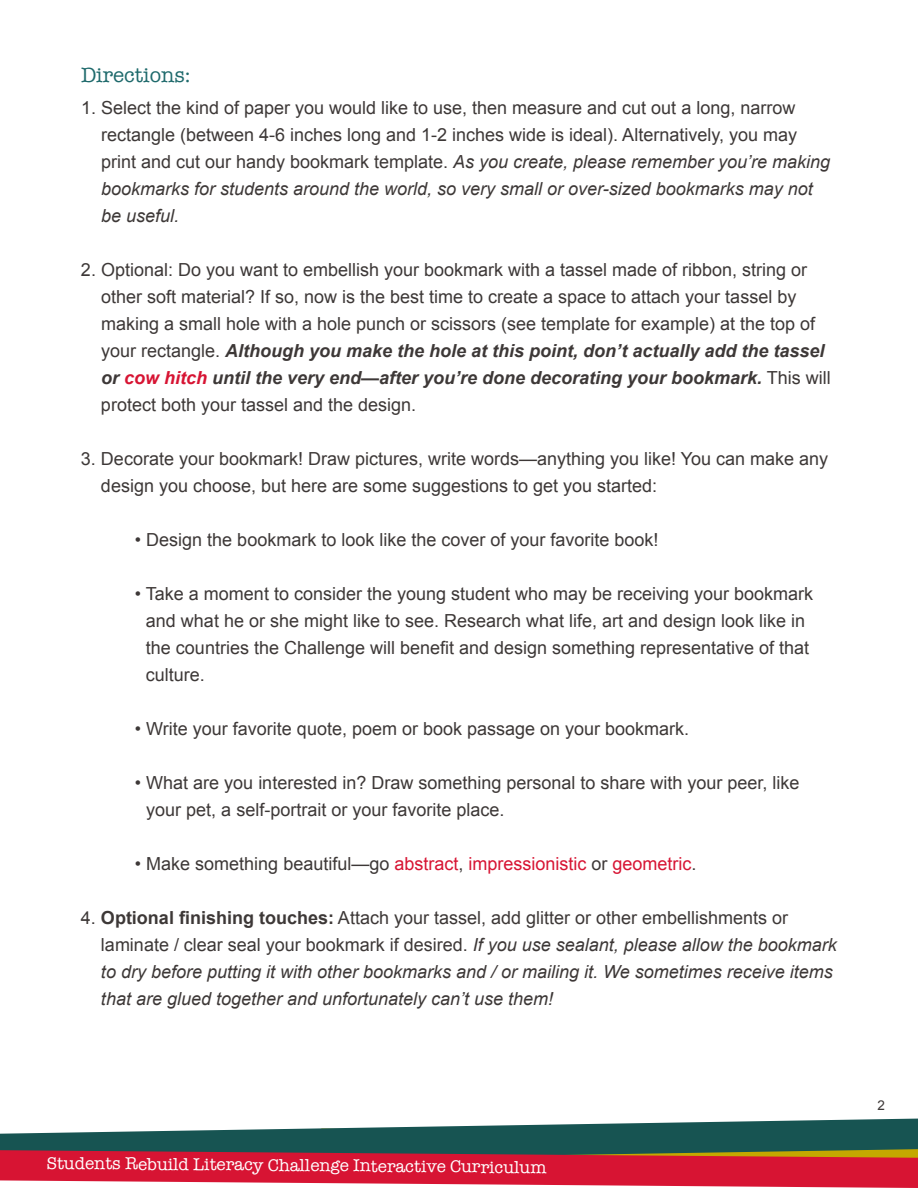
<style>
.page{position:relative;width:918px;height:1188px;background:#fff}
.page>*{position:absolute;margin:0;border:0;box-sizing:border-box;transform-origin:0 0}
.t1{font:21px "American Typewriter";color:#1f6a6c}
.t2{font:18px/27px "Arial";color:#3d3837}
.t3{font:italic 18px/27px "Arial";color:#3d3837}
.t4{font:18px "Arial";color:#d71433}
.t5{font:17.4px "American Typewriter";color:#fff}
.t6{font:13.5px "Arial";color:#3d3837}
.s1{font-style:italic}
.s2{font-weight:700;font-style:italic}
.s3{font-weight:700;font-style:italic;color:#d71433}
.s4{color:#3d3837}
.s5{font-style:normal}
.s6{font-weight:700;font-style:normal}
</style>
<div class="page">
<svg style="left:0;top:1119px;width:918px;height:69px;background:#93545d"></svg>
<p class="t1" style="left:81px;top:59px;width:111px">Directions:</p>
<p class="t2" style="left:101px;top:95px;width:731px;text-indent:-20px">1. Select the kind of paper you would like to use, then measure and cut out a long, narrow rectangle (between 4-6 inches long and 1-2 inches wide is ideal). Alternatively, you may print and cut our handy bookmark template. <span class="s1">As you create, please remember you’re making bookmarks for students around the world, so very small or over-sized bookmarks may not be useful.</span></p>
<p class="t2" style="left:101px;top:257px;width:731px;text-indent:-20px">2. Optional: Do you want to embellish your bookmark with a tassel made of ribbon, string or other soft material? If so, now is the best time to create a space to attach your tassel by making a small hole with a hole punch or scissors (see template for example) at the top of your rectangle. <span class="s2">Although you make the hole at this point, don’t actually add the tassel or</span> <span class="s3">cow hitch</span> <span class="s2">until the very end—after you’re done decorating your bookmark.</span> This will protect both your tassel and the design.</p>
<p class="t2" style="left:101px;top:446px;width:729px;text-indent:-20px">3. Decorate your bookmark! Draw pictures, write words—anything you like! You can make any design you choose, but here are some suggestions to get you started:</p>
<p class="t2" style="left:135px;top:527px;width:525px">• Design the bookmark to look like the cover of your favorite book!</p>
<p class="t2" style="left:146px;top:581px;width:669px;text-indent:-11px">• Take a moment to consider the young student who may be receiving your bookmark and what he or she might like to see. Research what life, art and design look like in the countries the Challenge will benefit and design something representative of that culture.</p>
<p class="t2" style="left:135px;top:716px;width:556px">• Write your favorite quote, poem or book passage on your bookmark.</p>
<p class="t2" style="left:146px;top:770px;width:655px;text-indent:-11px">• What are you interested in? Draw something personal to share with your peer, like your pet, a self-portrait or your favorite place.</p>
<p class="t4" style="left:135px;top:852px;width:563px"><span class="s4">• Make something beautiful—go</span> abstract<span class="s4">,</span> impressionistic <span class="s4">or</span> geometric<span class="s4">.</span></p>
<p class="t3" style="left:101px;top:905px;width:737px;text-indent:-20px"><span class="s5">4.</span> <span class="s6">Optional finishing touches:</span> <span class="s5">Attach your tassel, add glitter or other embellishments or laminate / clear seal your bookmark if desired.</span> If you use sealant, please allow the bookmark to dry before putting it with other bookmarks and / or mailing it. We sometimes receive items that are glued together and unfortunately can’t use them!</p>
<p class="t5" style="left:47px;top:1147px;width:501px;rotate:1deg">Students Rebuild Literacy Challenge Interactive Curriculum</p>
<p class="t6" style="left:878px;top:1096px;width:9px">2</p>
</div>
